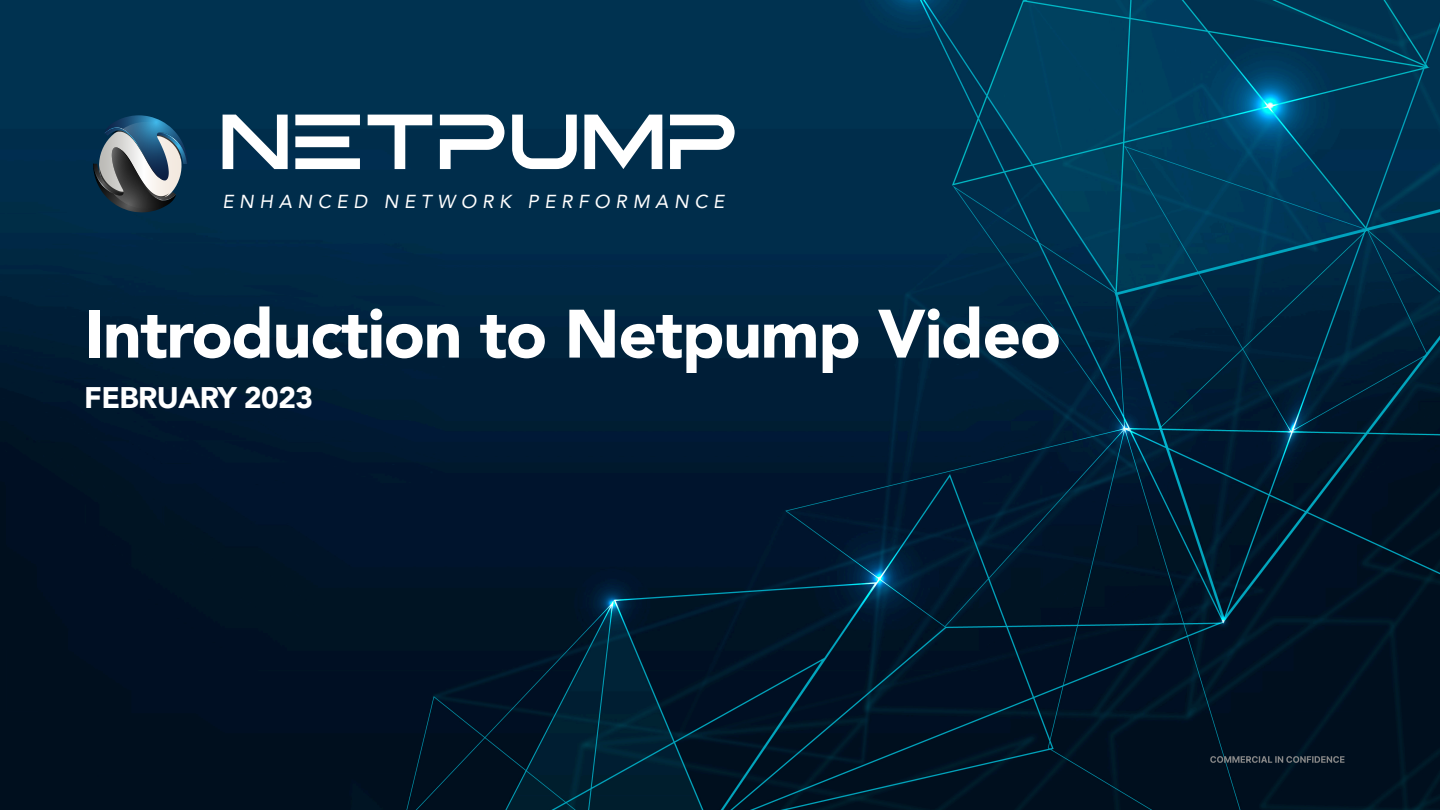
<style>
.page{position:relative;width:1440px;height:810px;background:#fff}
.page>*{position:absolute;margin:0;border:0;box-sizing:border-box;transform-origin:0 0}
.t1{font:900 67.65px "Avenir";letter-spacing:-.02em;color:#fff}
.t2{font:900 29.7px "Avenir";letter-spacing:-.02em;color:#fff}
.t3{font:italic 18.75px "Avenir";letter-spacing:.3em;color:#fff}
</style>
<div class="page">
<img style="left:0;top:0;width:1440px;height:810px">
<svg style="left:93px;top:115px;width:95px;height:97px;background:#516979"></svg>
<svg style="left:223px;top:115px;width:65px;height:54px"></svg>
<svg style="left:295px;top:115px;width:65px;height:54px"></svg>
<svg style="left:368px;top:115px;width:64px;height:54px"></svg>
<svg style="left:440px;top:115px;width:64px;height:54px"></svg>
<svg style="left:512px;top:115px;width:65px;height:54px"></svg>
<svg style="left:584px;top:115px;width:78px;height:54px"></svg>
<svg style="left:670px;top:115px;width:65px;height:54px"></svg>
<div style="left:97px;top:372px;width:1248px;height:72px;background:#001e37"></div>
<div style="left:97px;top:465px;width:1248px;height:23px;background:#00142d"></div>
<svg style="left:945px;top:754px;width:400px;height:11px;background:#001323"></svg>
<svg style="left:1210px;top:756px;width:134px;height:7px"></svg>
<div style="left:97px;top:43px;width:242px;height:47px;background:#003250"></div>
<p class="t3" style="left:223px;top:190px;width:503px">ENHANCED NETWORK PERFORMANCE</p>
<h1 class="t1" style="left:84px;top:276px;width:978px">Introduction to Netpump Video</h1>
<h2 class="t2" style="left:84px;top:373px;width:230px">FEBRUARY 2023</h2>
</div>
